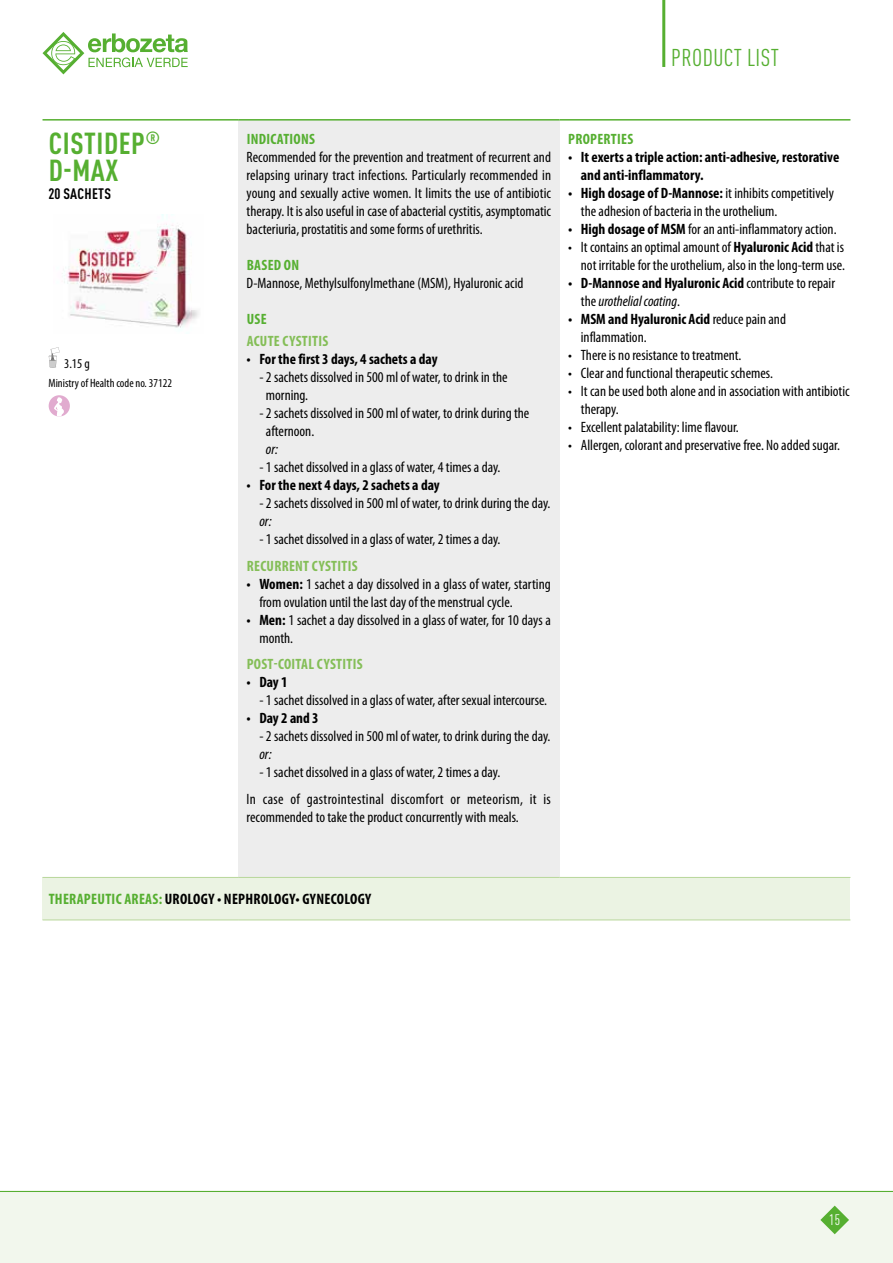
<style>
.page{position:relative;width:893px;height:1263px;background:#fff}
.page>*{position:absolute;margin:0;border:0;box-sizing:border-box;transform-origin:0 0}
.t1{font:700 condensed 30px/27px "DIN Pro";letter-spacing:.02em;color:#56af31}
.t2{font:condensed 24px "DIN Pro";letter-spacing:.02em;color:#56af31}
.t3{font:700 condensed 15.15px "Myriad Pro";letter-spacing:.02em;color:#000}
.t4{font:condensed 15px/18px "Myriad Pro";color:#000}
.t5{font:700 condensed 15px/18px "Myriad Pro";color:#000}
.t6{font:condensed 15px/26.5px "Myriad Pro";letter-spacing:.02em;color:#000}
.t7{font:700 condensed 15px "Myriad Pro";letter-spacing:.02em;color:#84be57}
.t8{font:700 condensed 15px "Myriad Pro";letter-spacing:.02em;color:#56af31}
.t9{font:700 condensed 15px "DIN Pro";letter-spacing:.02em;color:#000}
.t10{font:italic condensed 15px "Myriad Pro";color:#000}
.t11{font:condensed 15px "DIN Pro";color:#fff}
.t12{font:condensed 13.5px "Myriad Pro";color:#000}
.t13{font:condensed 12px "Myriad Pro";color:#000}
.s1{font-weight:700}
.s2{font-style:italic}
.s3{font-weight:400}
.s4{font-weight:400;font-style:italic}
.s5{color:#56af31}
</style>
<div class="page">
<div style="left:0;top:1191px;width:893px;height:72px;background:#f2f7ed"></div>
<hr style="left:0;top:1191px;width:893px;height:1px;background:#56af31">
<svg style="left:43px;top:32px;width:145px;height:42px"></svg>
<svg style="left:820px;top:1205px;width:29px;height:29px"></svg>
<hr style="left:662px;top:0;width:3px;height:67px;background:#56af31">
<div style="left:238px;top:120px;width:322px;height:757px;background:#ededed"></div>
<div style="left:43px;top:877px;width:807px;height:43px;background:#ebf3e3"></div>
<hr style="left:43px;top:119px;width:195px;height:2px;background:#56af31">
<hr style="left:560px;top:119px;width:290px;height:2px;background:#56af31">
<hr style="left:238px;top:119px;width:322px;height:2px;background:#56af31">
<hr style="left:43px;top:919px;width:195px;height:1px;background:#b8d79b">
<hr style="left:238px;top:919px;width:322px;height:1px;background:#b8d79b">
<hr style="left:560px;top:919px;width:290px;height:1px;background:#b8d79b">
<hr style="left:43px;top:877px;width:195px;height:1px;background:#b8d79b">
<hr style="left:560px;top:877px;width:290px;height:1px;background:#b8d79b">
<hr style="left:238px;top:877px;width:322px;height:1px;background:#b8d79b">
<img style="left:64px;top:215px;width:135px;height:113px">
<svg style="left:49px;top:347px;width:11px;height:21px"></svg>
<svg style="left:49px;top:395px;width:21px;height:22px"></svg>
<h1 class="t1" style="left:49px;top:127px;width:113px">CISTIDEP<sup>®<br></sup>D-MAX</h1>
<p class="t9" style="left:49px;top:182px;width:64px">20 SACHETS</p>
<p class="t12" style="left:64px;top:355px;width:27px">3.15 g</p>
<p class="t13" style="left:49px;top:376px;width:125px">Ministry of Health code no. 37122</p>
<h2 class="t2" style="left:671px;top:40px;width:109px">PRODUCT LIST</h2>
<p class="t8" style="left:247px;top:129px;width:70px">INDICATIONS</p>
<p class="t4" style="left:247px;top:148px;width:306px;text-align:justify">Recommended for the prevention and treatment of recurrent and relapsing urinary tract infections. Particularly recommended in young and sexually active women. It limits the use of antibiotic therapy. It is also useful in case of abacterial cystitis, asymptomatic bacteriuria, prostatitis and some forms of urethritis.</p>
<p class="t8" style="left:247px;top:255px;width:54px">BASED ON</p>
<p class="t4" style="left:247px;top:274px;width:278px">D-Mannose, Methylsulfonylmethane (MSM), Hyaluronic acid</p>
<p class="t8" style="left:247px;top:309px;width:21px">USE</p>
<p class="t7" style="left:247px;top:332px;width:83px">ACUTE CYSTITIS</p>
<p class="t5" style="left:247px;top:350px;width:192px">• For the first 3 days, 4 sachets a day</p>
<p class="t4" style="left:266px;top:368px;width:243px;text-indent:-7px">- 2 sachets dissolved in 500 ml of water, to drink in the morning.</p>
<p class="t4" style="left:266px;top:404px;width:265px;text-indent:-7px">- 2 sachets dissolved in 500 ml of water, to drink during the afternoon.</p>
<p class="t10" style="left:266px;top:440px;width:14px">or:</p>
<p class="t4" style="left:259px;top:458px;width:243px">- 1 sachet dissolved in a glass of water, 4 times a day.</p>
<p class="t5" style="left:247px;top:476px;width:195px">• For the next 4 days, 2 sachets a day</p>
<p class="t4" style="left:259px;top:494px;width:293px">- 2 sachets dissolved in 500 ml of water, to drink during the day.</p>
<p class="t10" style="left:259px;top:512px;width:14px">or:</p>
<p class="t4" style="left:259px;top:530px;width:243px">- 1 sachet dissolved in a glass of water, 2 times a day.</p>
<p class="t7" style="left:247px;top:556px;width:112px">RECURRENT CYSTITIS</p>
<p class="t4" style="left:259px;top:574px;width:293px;text-indent:-13px"><span class="s1">• Women:</span> 1 sachet a day dissolved in a glass of water, starting from ovulation until the last day of the menstrual cycle.</p>
<p class="t4" style="left:259px;top:610px;width:293px;text-indent:-13px"><span class="s1">• Men:</span> 1 sachet a day dissolved in a glass of water, for 10 days a month.</p>
<p class="t7" style="left:247px;top:655px;width:117px">POST-COITAL CYSTITIS</p>
<p class="t5" style="left:247px;top:673px;width:42px">• Day 1</p>
<p class="t4" style="left:259px;top:691px;width:289px">- 1 sachet dissolved in a glass of water, after sexual intercourse.</p>
<p class="t5" style="left:247px;top:709px;width:74px">• Day 2 and 3</p>
<p class="t4" style="left:259px;top:727px;width:293px">- 2 sachets dissolved in 500 ml of water, to drink during the day.</p>
<p class="t10" style="left:259px;top:745px;width:14px">or:</p>
<p class="t6" style="left:247px;top:759px;width:306px;text-indent:13px"><span class="s2">-</span> 1 sachet dissolved in a glass of water, 2 times a day.<br>In case of gastrointestinal discomfort or meteorism, it is</p>
<p class="t4" style="left:247px;top:807px;width:274px">recommended to take the product concurrently with meals.</p>
<p class="t8" style="left:568px;top:129px;width:67px">PROPERTIES</p>
<p class="t5" style="left:581px;top:148px;width:260px;text-indent:-13px">• It exerts a triple action: anti-adhesive, restorative and anti-inflammatory.</p>
<p class="t4" style="left:581px;top:184px;width:255px;text-indent:-13px"><span class="s1">• High dosage of D-Mannose:</span> it inhibits competitively the adhesion of bacteria in the urothelium.</p>
<p class="t4" style="left:568px;top:220px;width:270px"><span class="s1">• High dosage of MSM</span> for an anti-inflammatory action.</p>
<p class="t4" style="left:568px;top:238px;width:278px;text-align:right">• It contains an optimal amount of <span class="s1">Hyaluronic Acid</span> that is not irritable for the urothelium, also in the long-term use.</p>
<p class="t5" style="left:581px;top:274px;width:256px;text-indent:-13px">• D-Mannose and Hyaluronic Acid <span class="s3">contribute to repair the</span> <span class="s4">urothelial coating</span><span class="s3">.</span></p>
<p class="t4" style="left:581px;top:310px;width:207px;text-indent:-13px"><span class="s1">• MSM and Hyaluronic Acid</span> reduce pain and inflammation.</p>
<p class="t4" style="left:568px;top:346px;width:175px">• There is no resistance to treatment.</p>
<p class="t4" style="left:568px;top:364px;width:206px">• Clear and functional therapeutic schemes.</p>
<p class="t4" style="left:581px;top:382px;width:270px;text-indent:-13px">• It can be used both alone and in association with antibiotic therapy.</p>
<p class="t4" style="left:568px;top:418px;width:172px">• Excellent palatability: lime flavour.</p>
<p class="t4" style="left:568px;top:436px;width:273px">• Allergen, colorant and preservative free. No added sugar.</p>
<p class="t3" style="left:49px;top:890px;width:324px"><span class="s5">THERAPEUTIC AREAS:</span> UROLOGY • NEPHROLOGY• GYNECOLOGY</p>
<p class="t11" style="left:829px;top:1209px;width:12px">15</p>
</div>
